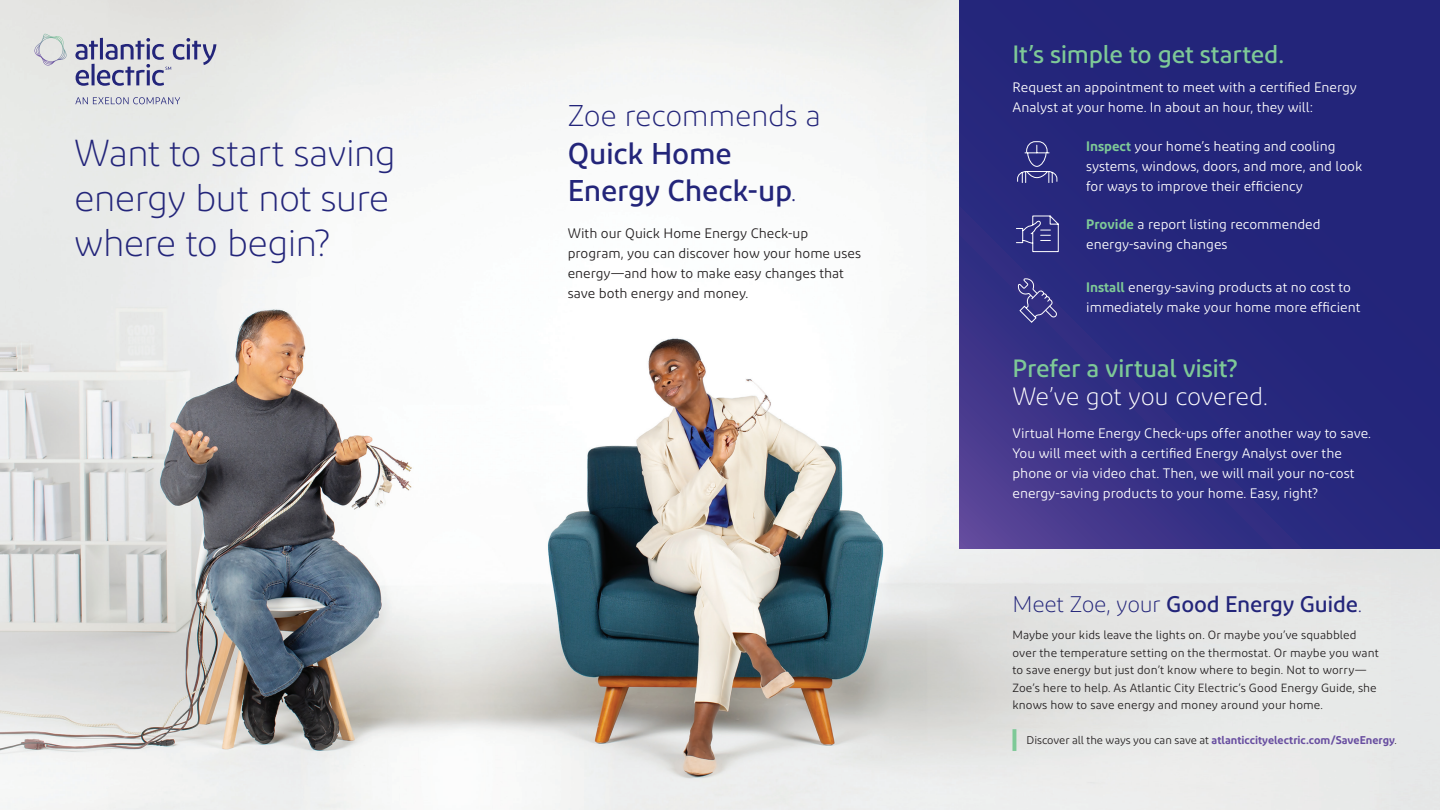
<style>
.page{position:relative;width:1440px;height:810px;background:#fff}
.page>*{position:absolute;margin:0;border:0;box-sizing:border-box;transform-origin:0 0}
.t1{font:300 37.5px/45px "Diodrum";letter-spacing:-.025em;color:#23257a}
.t2{font:500 30px/37.5px "Diodrum";letter-spacing:-.01em;color:#23257a}
.t3{font:300 30px "Diodrum";letter-spacing:-.015em;color:#23257a}
.t4{font:500 25px "Diodrum";letter-spacing:-.01em;color:#7ec997}
.t5{font:300 25px "Diodrum";letter-spacing:-.015em;color:#fff}
.t6{font:500 22.62px "Diodrum";letter-spacing:-.01em;color:#23257a}
.t7{font:13.75px/20px "Diodrum";color:#fff}
.t8{font:13.75px/20px "Diodrum";color:#231f20}
.t9{font:11.88px/17.5px "Diodrum";letter-spacing:.005em;color:#231f20}
.t10{font:600 11.25px "Diodrum";color:#684ea0}
.s1{font-weight:300}
.s2{font-weight:600;color:#7ec997}
.s3{font-weight:400;color:#231f20}
</style>
<div class="page">
<img style="left:0;top:0;width:1440px;height:810px">
<svg style="left:960px;top:0;width:480px;height:549px;background:#29297e"></svg>
<svg style="left:1012px;top:731px;width:4px;height:18px"></svg>
<svg style="left:1016px;top:215px;width:43px;height:37px;background:#474791"></svg>
<svg style="left:1017px;top:141px;width:40px;height:42px;background:#42438d"></svg>
<svg style="left:1018px;top:278px;width:39px;height:44px;background:#484690"></svg>
<svg style="left:75px;top:38px;width:141px;height:66px;background:#c0c0cf"></svg>
<svg style="left:34px;top:34px;width:33px;height:31px"></svg>
<h1 class="t1" style="left:74px;top:130px;width:323px">Want to start saving energy but not sure where to begin?</h1>
<h2 class="t3" style="left:568px;top:98px;width:255px">Zoe recommends a</h2>
<h2 class="t2" style="left:568px;top:134px;width:230px">Quick Home<br>Energy Check-up<span class="s1">.</span></h2>
<p class="t8" style="left:568px;top:223px;width:295px">With our Quick Home Energy Check-up program, you can discover how your home uses energy—and how to make easy changes that save both energy and money.</p>
<h3 class="t4" style="left:1012px;top:39px;width:273px">It’s simple to get started.</h3>
<p class="t7" style="left:1012px;top:77px;width:346px">Request an appointment to meet with a certified Energy<br>Analyst at your home. In about an hour, they will:</p>
<p class="t7" style="left:1086px;top:136px;width:278px"><span class="s2">Inspect</span> your home’s heating and cooling systems, windows, doors, and more, and look for ways to improve their efficiency</p>
<p class="t7" style="left:1086px;top:214px;width:236px"><span class="s2">Provide</span> a report listing recommended energy-saving changes</p>
<p class="t7" style="left:1086px;top:277px;width:276px"><span class="s2">Install</span> energy-saving products at no cost to immediately make your home more efficient</p>
<h3 class="t4" style="left:1012px;top:353px;width:227px">Prefer a virtual visit?</h3>
<h3 class="t5" style="left:1012px;top:381px;width:257px">We’ve got you covered.</h3>
<p class="t7" style="left:1012px;top:423px;width:360px">Virtual Home Energy Check-ups offer another way to save.<br>You will meet with a certified Energy Analyst over the phone or via video chat. Then, we will mail your no-cost energy-saving products to your home. Easy, right?</p>
<h3 class="t6" style="left:1012px;top:590px;width:351px"><span class="s1">Meet Zoe, your</span> Good Energy Guide<span class="s1">.</span></h3>
<p class="t9" style="left:1012px;top:626px;width:368px">Maybe your kids leave the lights on. Or maybe you’ve squabbled over the temperature setting on the thermostat. Or maybe you want to save energy but just don’t know where to begin. Not to worry— Zoe’s here to help. As Atlantic City Electric’s Good Energy Guide, she knows how to save energy and money around your home.</p>
<p class="t10" style="left:1027px;top:733px;width:372px"><span class="s3">Discover all the ways you can save at</span> atlanticcityelectric.com/SaveEnergy<span class="s3">.</span></p>
</div>
